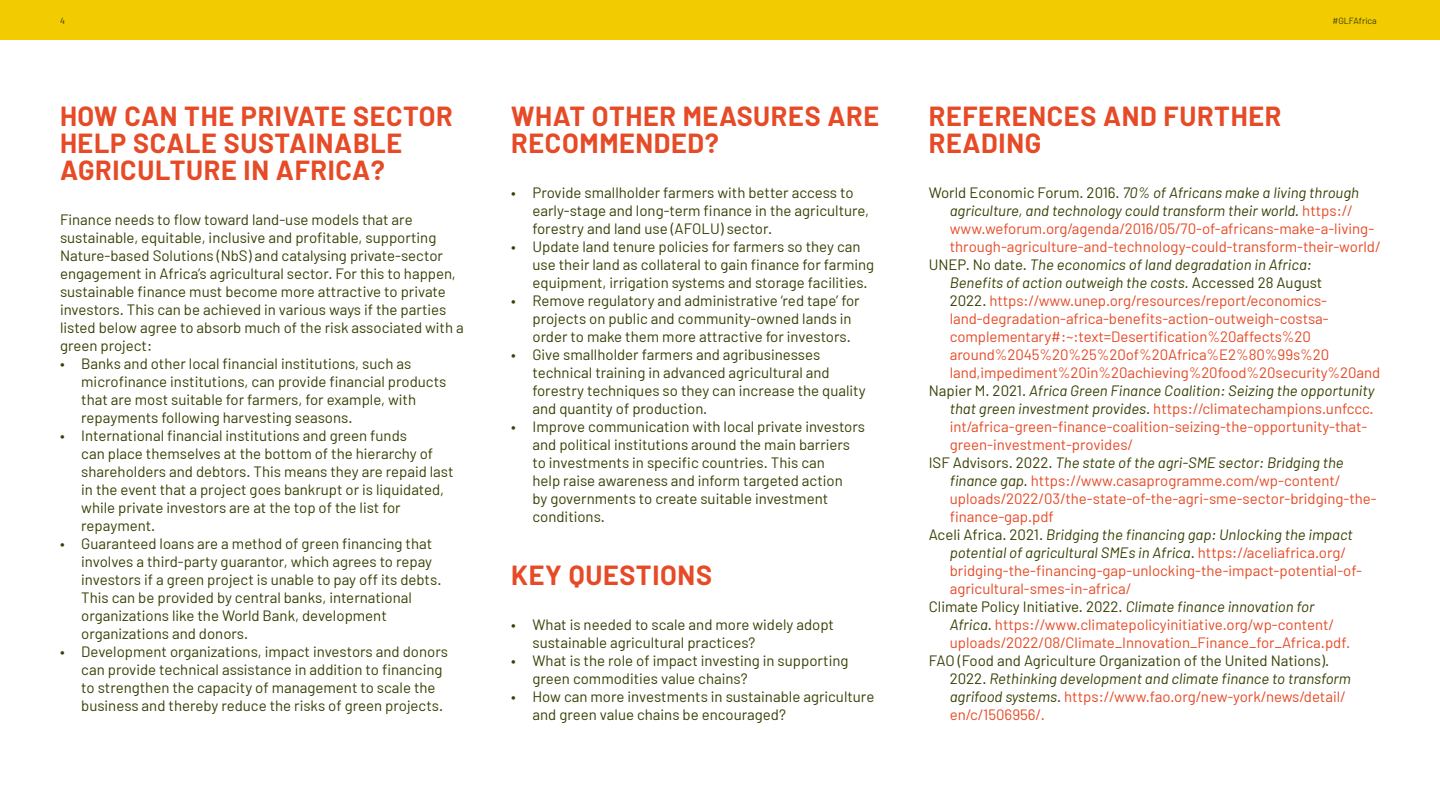
<style>
.page{position:relative;width:1440px;height:810px;background:#fff}
.page>*{position:absolute;margin:0;border:0;box-sizing:border-box;transform-origin:0 0}
.t1{font:700 27px/27px "Barlow";letter-spacing:.025em;color:#e64a26}
.t2{font:15px/18px "Barlow";color:#394004}
.t3{font:15px "Barlow";color:#e64a26}
.t4{font:italic 15px/18px "Barlow";color:#394004}
.t5{font:9px "Barlow";color:#394004}
.s1{font-style:normal}
.s2{font-style:normal;color:#e64a26}
.s3{color:#394004}
.s4{font-style:italic;color:#394004}
.s5{font-style:italic}
</style>
<div class="page">
<div style="left:0;top:0;width:1440px;height:40px;background:#f2cc00"></div>
<p class="t5" style="left:60px;top:15px;width:6px">4</p>
<p class="t5" style="left:1332px;top:16px;width:46px">#GLFAfrica</p>
<h1 class="t1" style="left:60px;top:103px;width:394px">HOW CAN THE PRIVATE SECTOR<br>HELP SCALE SUSTAINABLE<br>AGRICULTURE IN AFRICA?</h1>
<p class="t2" style="left:60px;top:210px;width:405px">Finance needs to flow toward land-use models that are sustainable, equitable, inclusive and profitable, supporting Nature-based Solutions (NbS) and catalysing private-sector engagement in Africa’s agricultural sector. For this to happen, sustainable finance must become more attractive to private investors. This can be achieved in various ways if the parties listed below agree to absorb much of the risk associated with a green project:</p>
<p class="t2" style="left:81px;top:354px;width:367px;text-indent:-21px">• Banks and other local financial institutions, such as microfinance institutions, can provide financial products that are most suitable for farmers, for example, with repayments following harvesting seasons.</p>
<p class="t2" style="left:81px;top:426px;width:374px;text-indent:-21px">• International financial institutions and green funds<br>can place themselves at the bottom of the hierarchy of shareholders and debtors. This means they are repaid last in the event that a project goes bankrupt or is liquidated, while private investors are at the top of the list for repayment.</p>
<p class="t2" style="left:81px;top:534px;width:362px;text-indent:-21px">• Guaranteed loans are a method of green financing that involves a third-party guarantor, which agrees to repay investors if a green project is unable to pay off its debts.<br>This can be provided by central banks, international organizations like the World Bank, development organizations and donors.</p>
<p class="t2" style="left:81px;top:642px;width:368px;text-indent:-21px">• Development organizations, impact investors and donors can provide technical assistance in addition to financing to strengthen the capacity of management to scale the business and thereby reduce the risks of green projects.</p>
<h1 class="t1" style="left:511px;top:103px;width:369px">WHAT OTHER MEASURES ARE<br>RECOMMENDED?</h1>
<p class="t2" style="left:533px;top:183px;width:338px;text-indent:-21px">• Provide smallholder farmers with better access to early-stage and long-term finance in the agriculture, forestry and land use (AFOLU) sector.</p>
<p class="t2" style="left:533px;top:237px;width:343px;text-indent:-21px">• Update land tenure policies for farmers so they can use their land as collateral to gain finance for farming equipment, irrigation systems and storage facilities.</p>
<p class="t2" style="left:533px;top:291px;width:329px;text-indent:-21px">• Remove regulatory and administrative ‘red tape’ for projects on public and community-owned lands in order to make them more attractive for investors.</p>
<p class="t2" style="left:533px;top:345px;width:335px;text-indent:-21px">• Give smallholder farmers and agribusinesses technical training in advanced agricultural and forestry techniques so they can increase the quality and quantity of production.</p>
<p class="t2" style="left:533px;top:417px;width:334px;text-indent:-21px">• Improve communication with local private investors and political institutions around the main barriers to investments in specific countries. This can<br>help raise awareness and inform targeted action<br>by governments to create suitable investment conditions.</p>
<h1 class="t1" style="left:511px;top:562px;width:202px">KEY QUESTIONS</h1>
<p class="t2" style="left:533px;top:615px;width:303px;text-indent:-21px">• What is needed to scale and more widely adopt sustainable agricultural practices?</p>
<p class="t2" style="left:533px;top:651px;width:317px;text-indent:-21px">• What is the role of impact investing in supporting green commodities value chains?</p>
<p class="t2" style="left:533px;top:687px;width:343px;text-indent:-21px">• How can more investments in sustainable agriculture and green value chains be encouraged?</p>
<h1 class="t1" style="left:929px;top:103px;width:354px">REFERENCES AND FURTHER<br>READING</h1>
<p class="t4" style="left:929px;top:183px;width:432px"><span class="s1">World Economic Forum. 2016.</span> 70% of Africans make a living through</p>
<p class="t4" style="left:950px;top:201px;width:404px">agriculture, and technology could transform their world. <span class="s2">https://</span></p>
<p class="t3" style="left:950px;top:219px;width:426px">www.weforum.org/agenda/2016/05/70-of-africans-make-a-living-</p>
<p class="t3" style="left:950px;top:237px;width:432px">through-agriculture-and-technology-could-transform-their-world/</p>
<p class="t4" style="left:929px;top:255px;width:385px"><span class="s1">UNEP. No date.</span> The economics of land degradation in Africa:</p>
<p class="t4" style="left:950px;top:273px;width:374px">Benefits of action outweigh the costs. <span class="s1">Accessed 28 August</span></p>
<p class="t3" style="left:950px;top:291px;width:379px"><span class="s3">2022.</span> https://www.unep.org/resources/report/economics-</p>
<p class="t3" style="left:950px;top:309px;width:381px">land-degradation-africa-benefits-action-outweigh-costsa-</p>
<p class="t3" style="left:950px;top:327px;width:363px">complementary#:~:text=Desertification%20affects%20</p>
<p class="t3" style="left:950px;top:345px;width:381px">around%2045%20%25%20of%20Africa%E2%80%99s%20</p>
<p class="t3" style="left:950px;top:363px;width:432px">land,impediment%20in%20achieving%20food%20security%20and</p>
<p class="t4" style="left:929px;top:381px;width:447px"><span class="s1">Napier M. 2021.</span> Africa Green Finance Coalition: Seizing the opportunity</p>
<p class="t3" style="left:950px;top:399px;width:426px"><span class="s4">that green investment provides</span><span class="s3">.</span> https://climatechampions.unfccc.</p>
<p class="t3" style="left:950px;top:417px;width:419px">int/africa-green-finance-coalition-seizing-the-opportunity-that-</p>
<p class="t3" style="left:950px;top:435px;width:185px">green-investment-provides/</p>
<p class="t4" style="left:929px;top:453px;width:417px"><span class="s1">ISF Advisors. 2022.</span> The state of the agri-SME sector: Bridging the</p>
<p class="t3" style="left:950px;top:471px;width:392px"><span class="s4">finance gap.</span> https://www.casaprogramme.com/wp-content/</p>
<p class="t3" style="left:950px;top:489px;width:429px">uploads/2022/03/the-state-of-the-agri-sme-sector-bridging-the-</p>
<p class="t3" style="left:950px;top:507px;width:106px">finance-gap.pdf</p>
<p class="t4" style="left:929px;top:525px;width:426px"><span class="s1">Aceli Africa. 2021.</span> Bridging the financing gap: Unlocking the impact</p>
<p class="t4" style="left:950px;top:543px;width:397px">potential of agricultural SMEs in Africa<span class="s1">.</span> <span class="s2">https://aceliafrica.org/</span></p>
<p class="t3" style="left:950px;top:561px;width:414px">bridging-the-financing-gap-unlocking-the-impact-potential-of-</p>
<p class="t3" style="left:950px;top:579px;width:183px">agricultural-smes-in-africa/</p>
<p class="t2" style="left:929px;top:597px;width:387px">Climate Policy Initiative. 2022. <span class="s5">Climate finance innovation for</span></p>
<p class="t3" style="left:950px;top:615px;width:386px"><span class="s4">Africa</span><span class="s3">.</span> https://www.climatepolicyinitiative.org/wp-content/</p>
<p class="t3" style="left:950px;top:633px;width:402px">uploads/2022/08/Climate_Innovation_Finance_for_Africa.pdf.</p>
<p class="t4" style="left:950px;top:651px;width:403px;text-indent:-21px"><span class="s1">FAO (Food and Agriculture Organization of the United Nations).<br>2022.</span> Rethinking development and climate finance to transform agrifood systems<span class="s1">.</span> <span class="s2">https://www.fao.org/new-york/news/detail/ en/c/1506956/.</span></p>
</div>
